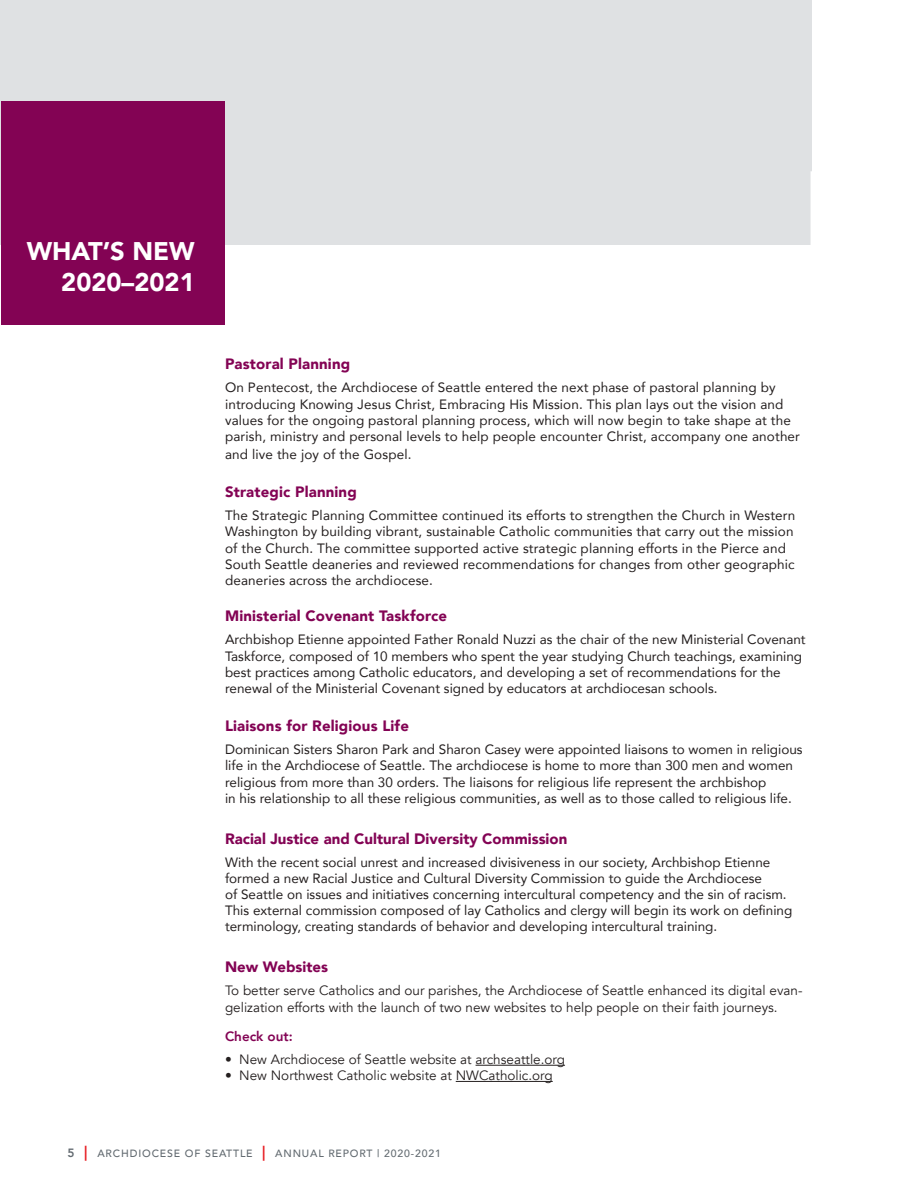
<style>
.page{position:relative;width:918px;height:1188px;background:#fff}
.page>*{position:absolute;margin:0;border:0;box-sizing:border-box;transform-origin:0 0}
.t1{font:900 25.5px/31.5px "Avenir";color:#fff;text-align:right}
.t2{font:900 15px "Avenir";letter-spacing:.01em;color:#830354}
.t3{font:13.5px/16.2px "Avenir";color:#241f1f}
.t4{font:13.5px/16.2px "Avenir";color:#241f1f}
.t5{font:800 13.5px "Avenir";color:#830354}
.t6{font:500 10.5px "Avenir";letter-spacing:.08em;color:#636b71}
.s1{font-weight:800;font-size:12px}
.s2{font-weight:800;font-size:15px;color:#e71c22}
</style>
<div class="page">
<div style="left:0;top:0;width:811px;height:244px;background:#dfe1e3"></div>
<hr style="left:476px;top:1065px;width:89px;height:1px;background:#241f1f">
<hr style="left:456px;top:1081px;width:97px;height:1px;background:#241f1f">
<div style="left:1px;top:102px;width:224px;height:223px;background:#830354"></div>
<h1 class="t1" style="left:27px;top:235px;width:170px">WHAT’S NEW<br>2020–2021</h1>
<p class="t2" style="left:225px;top:351px;width:127px">Pastoral Planning</p>
<p class="t3" style="left:225px;top:379px;width:576px">On Pentecost, the Archdiocese of Seattle entered the next phase of pastoral planning by introducing Knowing Jesus Christ, Embracing His Mission. This plan lays out the vision and values for the ongoing pastoral planning process, which will now begin to take shape at the parish, ministry and personal levels to help people encounter Christ, accompany one another</p>
<p class="t3" style="left:225px;top:446px;width:188px">and live the joy of the Gospel.</p>
<p class="t2" style="left:225px;top:479px;width:133px">Strategic Planning</p>
<p class="t3" style="left:225px;top:507px;width:572px">The Strategic Planning Committee continued its efforts to strengthen the Church in Western Washington by building vibrant, sustainable Catholic communities that carry out the mission of the Church. The committee supported active strategic planning efforts in the Pierce and South Seattle deaneries and reviewed recommendations for changes from other geographic deaneries across the archdiocese.</p>
<p class="t2" style="left:225px;top:603px;width:224px">Ministerial Covenant Taskforce</p>
<p class="t3" style="left:225px;top:631px;width:582px">Archbishop Etienne appointed Father Ronald Nuzzi as the chair of the new Ministerial Covenant Taskforce, composed of 10 members who spent the year studying Church teachings, examining best practices among Catholic educators, and developing a set of recommendations for the renewal of the Ministerial Covenant signed by educators at archdiocesan schools.</p>
<p class="t2" style="left:225px;top:713px;width:185px">Liaisons for Religious Life</p>
<p class="t3" style="left:225px;top:741px;width:579px">Dominican Sisters Sharon Park and Sharon Casey were appointed liaisons to women in religious life in the Archdiocese of Seattle. The archdiocese is home to more than 300 men and women religious from more than 30 orders. The liaisons for religious life represent the archbishop<br>in his relationship to all these religious communities, as well as to those called to religious life.</p>
<p class="t2" style="left:225px;top:826px;width:344px">Racial Justice and Cultural Diversity Commission</p>
<p class="t3" style="left:225px;top:853px;width:569px">With the recent social unrest and increased divisiveness in our society, Archbishop Etienne formed a new Racial Justice and Cultural Diversity Commission to guide the Archdiocese<br>of Seattle on issues and initiatives concerning intercultural competency and the sin of racism.<br>This external commission composed of lay Catholics and clergy will begin its work on defining terminology, creating standards of behavior and developing intercultural training.</p>
<p class="t2" style="left:225px;top:954px;width:105px">New Websites</p>
<p class="t4" style="left:225px;top:983px;width:579px">To better serve Catholics and our parishes, the Archdiocese of Seattle enhanced its digital evan&shy;gelization efforts with the launch of two new websites to help people on their faith journeys.</p>
<p class="t5" style="left:225px;top:1026px;width:69px">Check out:</p>
<p class="t4" style="left:225px;top:1052px;width:341px">• New Archdiocese of Seattle website at archseattle.org</p>
<p class="t4" style="left:225px;top:1068px;width:329px">• New Northwest Catholic website at NWCatholic.org</p>
<p class="t6" style="left:68px;top:1144px;width:375px"><span class="s1">5</span> <span class="s2">|</span> ARCHDIOCESE OF SEATTLE <span class="s2">|</span> ANNUAL REPORT | 2020-2021</p>
</div>
